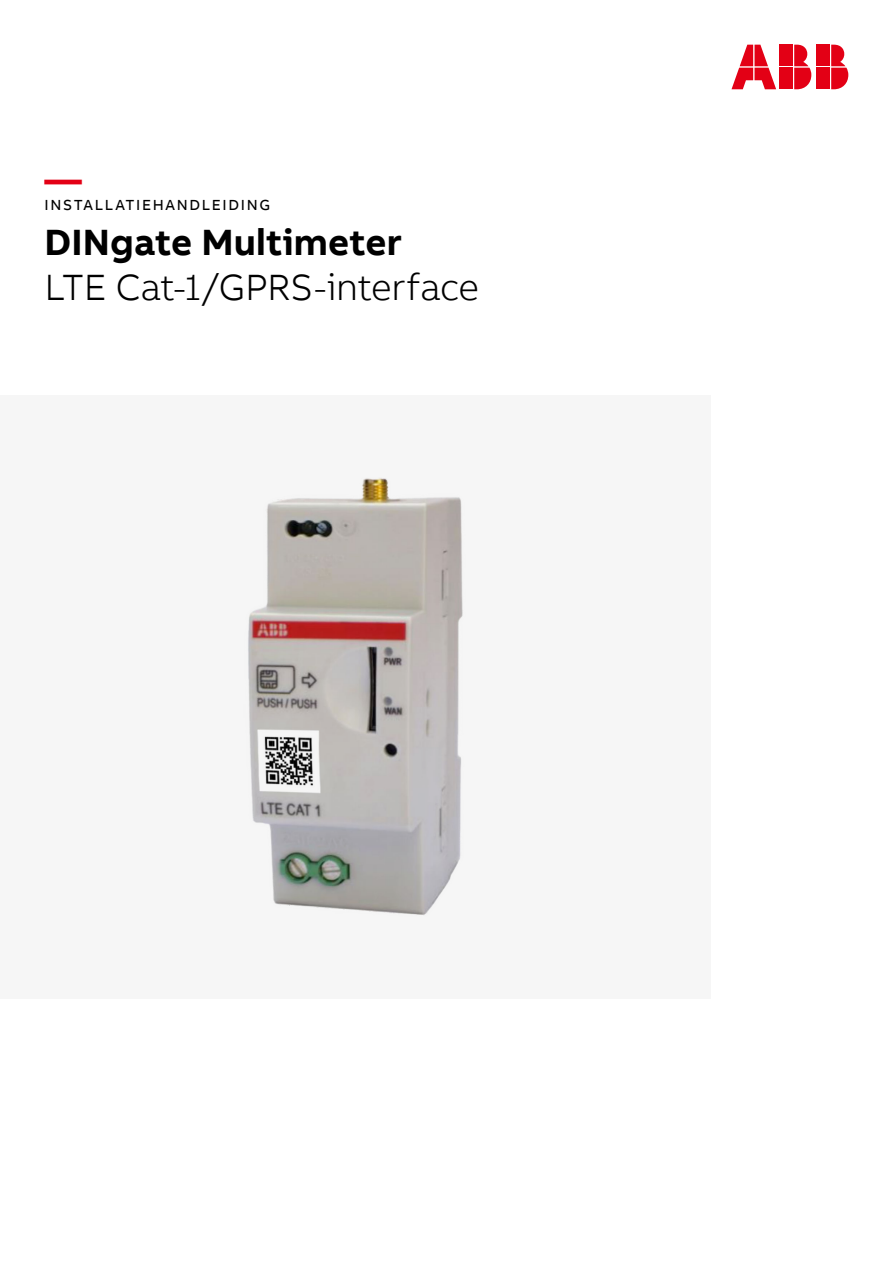
<style>
.page{position:relative;width:893px;height:1263px;background:#fff}
.page>*{position:absolute;margin:0;border:0;box-sizing:border-box;transform-origin:0 0}
.t1{font:300 37.5px "AB Bvoice";letter-spacing:-.01em;color:#000}
.t2{font:700 37.5px "AB Bvoice";color:#000}
.t3{font:700 37.5px "AB Bvoice";color:#e30015}
.t4{font:15px "AB Bvoice";letter-spacing:.11em;color:#000}
</style>
<div class="page">
<div style="left:0;top:396px;width:711px;height:603px;background:#f6f6f6"></div>
<img style="left:248px;top:478px;width:215px;height:437px">
<div style="left:817px;top:45px;width:13px;height:21px;background:#e30015"></div>
<div style="left:817px;top:68px;width:13px;height:21px;background:#e30015"></div>
<svg style="left:831px;top:45px;width:17px;height:44px"></svg>
<svg style="left:731px;top:45px;width:45px;height:44px"></svg>
<div style="left:780px;top:45px;width:13px;height:21px;background:#e30015"></div>
<div style="left:780px;top:68px;width:13px;height:21px;background:#e30015"></div>
<svg style="left:794px;top:45px;width:17px;height:44px"></svg>
<p class="t3" style="left:45px;top:155px;width:39px">—</p>
<p class="t4" style="left:45px;top:196px;width:227px">INSTALLATIEHANDLEIDING</p>
<p class="t2" style="left:45px;top:218px;width:359px">DINgate Multimeter</p>
<p class="t1" style="left:45px;top:265px;width:436px">LTE Cat-1/GPRS-interface</p>
</div>
